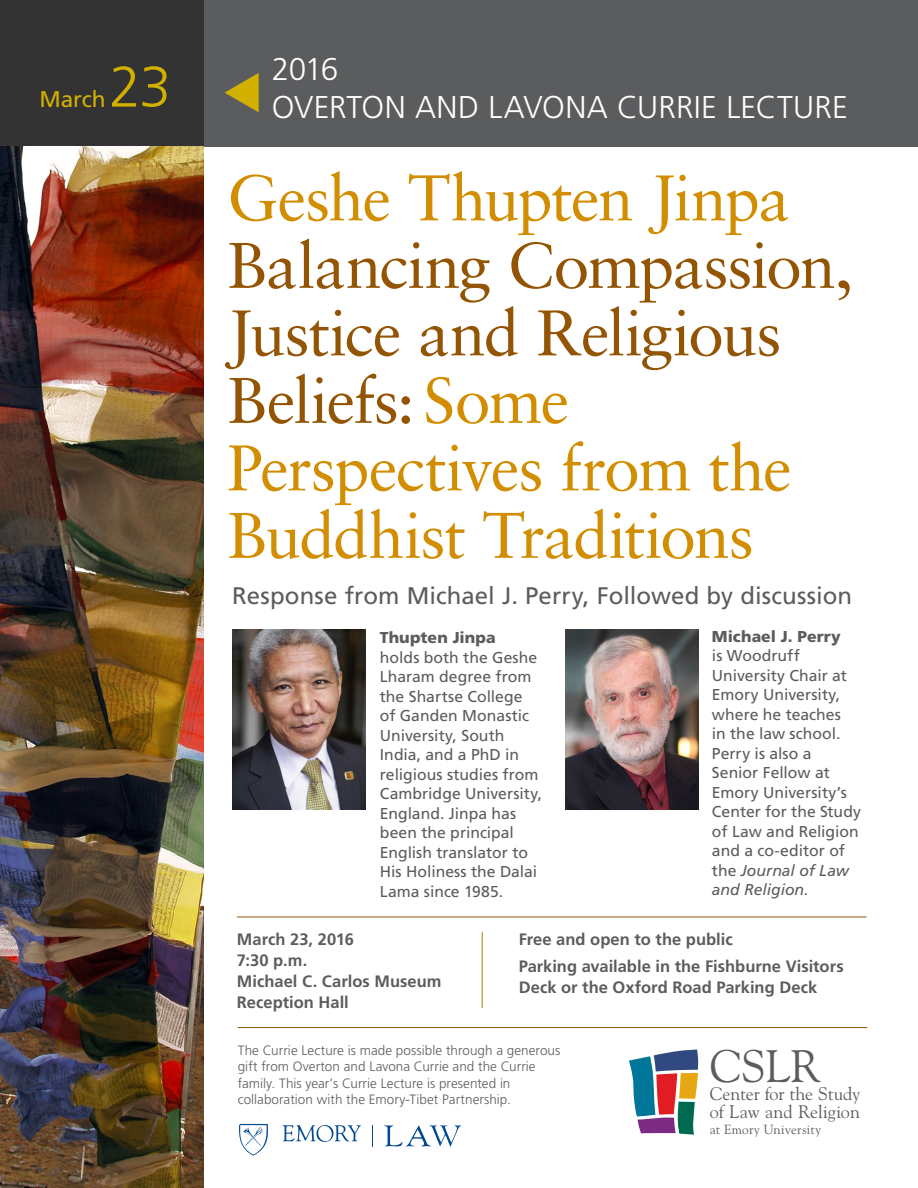
<style>
.page{position:relative;width:918px;height:1188px;background:#fff}
.page>*{position:absolute;margin:0;border:0;box-sizing:border-box;transform-origin:0 0}
.t1{font:64.5px "Sabon";letter-spacing:-.03em;color:#d28e00}
.t2{font:64.5px/67.5px "Sabon";letter-spacing:-.025em;color:#935403}
.t3{font:300 57.3px "Frutiger";color:#d2b000}
.t4{font:45.6px "Goudy Old Style BT";color:#5b5c5e}
.t5{font:300 31.5px/37.5px "Frutiger";letter-spacing:.005em;color:#fff}
.t6{font:24px "Frutiger";color:#5b5c5e}
.t7{font:22.65px "Frutiger";letter-spacing:-.01em;color:#d2b000}
.t8{font:18.3px/18.3px "Goudy Old Style BT";color:#5b5c5e}
.t9{font:700 16.5px/21px "Frutiger";color:#5b5c5e}
.t10{font:15.75px/19.5px "Frutiger";color:#5b5c5e}
.t11{font:300 13.5px/16.5px "Frutiger";letter-spacing:.005em;color:#5b5c5e}
.t12{font:13.35px "Goudy Old Style BT";letter-spacing:.015em;color:#5b5c5e}
.s1{color:#d28e00}
.s2{font-weight:900}
.s3{font-style:italic}
</style>
<div class="page">
<div style="left:202px;top:0;width:716px;height:147px;background:#5b5c5e"></div>
<div style="left:0;top:0;width:203px;height:147px;background:#333"></div>
<svg style="left:225px;top:73px;width:34px;height:39px"></svg>
<img style="left:0;top:147px;width:203px;height:1041px">
<img style="left:565px;top:629px;width:133px;height:181px">
<img style="left:232px;top:629px;width:134px;height:181px">
<hr style="left:237px;top:917px;width:629px;height:1px;background:#935403">
<svg style="left:629px;top:1050px;width:69px;height:85px"></svg>
<hr style="left:238px;top:1027px;width:629px;height:1px;background:#935403">
<hr style="left:482px;top:932px;width:1px;height:76px;background:#ad8404">
<svg style="left:372px;top:1125px;width:1px;height:22px"></svg>
<svg style="left:239px;top:1124px;width:29px;height:32px"></svg>
<svg style="left:283px;top:1125px;width:78px;height:17px"></svg>
<svg style="left:384px;top:1125px;width:77px;height:21px"></svg>
<p class="t7" style="left:40px;top:85px;width:67px">March</p>
<p class="t3" style="left:109px;top:54px;width:64px">23</p>
<p class="t5" style="left:272px;top:50px;width:578px">2016<br>OVERTON AND LAVONA CURRIE LECTURE</p>
<p class="t1" style="left:227px;top:160px;width:565px">Geshe Thupten Jinpa</p>
<p class="t2" style="left:227px;top:231px;width:627px">Balancing Compassion,<br>Justice and Religious<br>Beliefs: <span class="s1">Some</span></p>
<p class="t1" style="left:227px;top:430px;width:566px">Perspectives from the</p>
<p class="t1" style="left:227px;top:497px;width:528px">Buddhist Traditions</p>
<p class="t6" style="left:232px;top:582px;width:622px">Response from Michael J. Perry, Followed by discussion</p>
<p class="t10" style="left:712px;top:626px;width:151px"><span class="s2">Michael J. Perry<br></span>is Woodruff<br>University Chair at<br>Emory University, where he teaches<br>in the law school.<br>Perry is also a<br>Senior Fellow at<br>Emory University’s<br>Center for the Study of Law and Religion and a co-editor of the <span class="s3">Journal of Law and Religion</span>.</p>
<p class="t10" style="left:380px;top:628px;width:164px"><span class="s2">Thupten Jinpa<br></span>holds both the Geshe<br>Lharam degree from the Shartse College of Ganden Monastic<br>University, South<br>India, and a PhD in religious studies from<br>Cambridge University,<br>England. Jinpa has been the principal<br>English translator to<br>His Holiness the Dalai<br>Lama since 1985.</p>
<p class="t9" style="left:237px;top:928px;width:119px">March 23, 2016</p>
<p class="t9" style="left:237px;top:949px;width:72px">7:30 p.m.</p>
<p class="t9" style="left:237px;top:970px;width:206px">Michael C. Carlos Museum<br>Reception Hall</p>
<p class="t9" style="left:519px;top:928px;width:215px">Free and open to the public</p>
<p class="t9" style="left:519px;top:956px;width:326px">Parking available in the Fishburne Visitors<br>Deck or the Oxford Road Parking Deck</p>
<p class="t11" style="left:238px;top:1042px;width:324px">The Currie Lecture is made possible through a generous gift from Overton and Lavona Currie and the Currie family. This year’s Currie Lecture is presented in collaboration with the Emory-Tibet Partnership.</p>
<p class="t4" style="left:710px;top:1038px;width:111px">CSLR</p>
<p class="t8" style="left:710px;top:1084px;width:152px">Center for the Study of Law and Religion</p>
<p class="t12" style="left:710px;top:1121px;width:113px">at Emory University</p>
</div>
